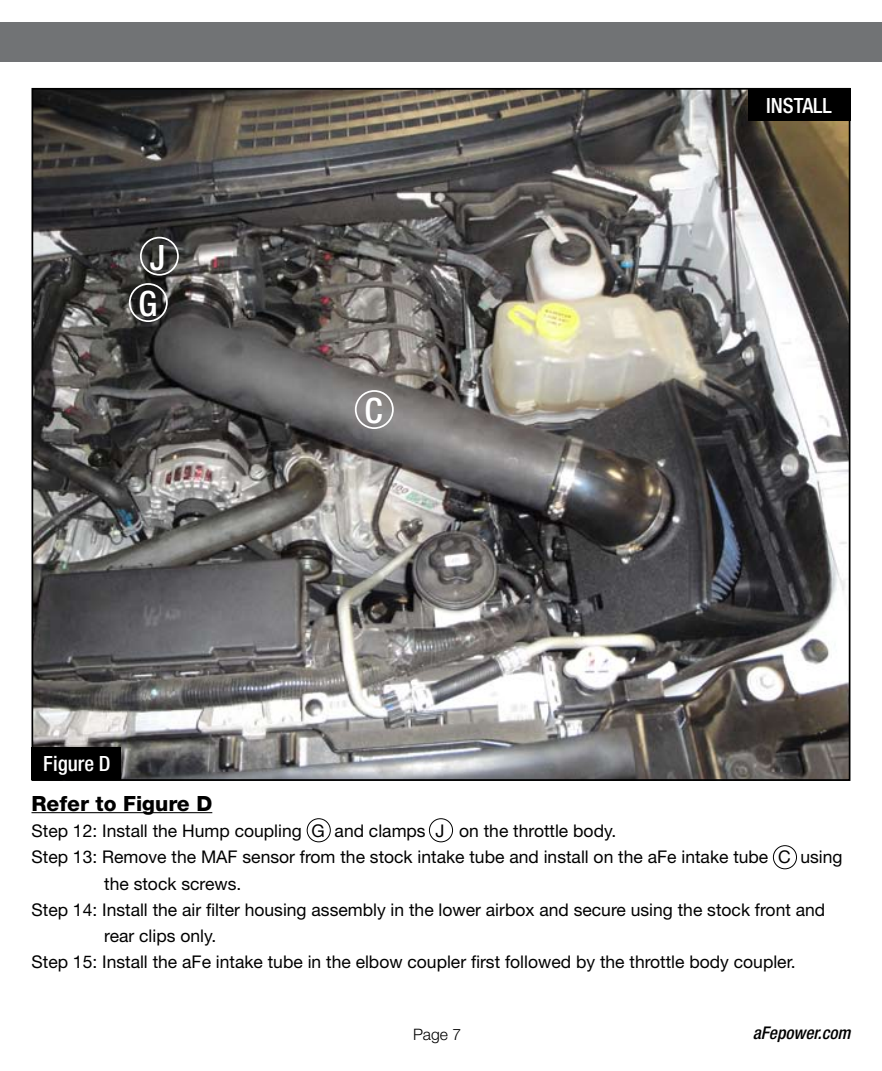
<style>
.page{position:relative;width:882px;height:1071px;background:#fff}
.page>*{position:absolute;margin:0;border:0;box-sizing:border-box;transform-origin:0 0}
.t1{font:500 condensed 35px "Helvetica Neue";color:#fff}
.t2{font:800 21px "Helvetica Neue";color:#000}
.t3{font:500 condensed 21px "Helvetica Neue";color:#fff}
.t4{font:17.5px "Helvetica Neue";color:#000}
.t5{font:italic 500 condensed 17.5px "Helvetica Neue";color:#000}
.t6{font:300 15.75px "Helvetica Neue";color:#000}
</style>
<div class="page">
<div style="left:0;top:23px;width:882px;height:39px;background:#717375"></div>
<hr style="left:32px;top:812px;width:180px;height:1px;background:#000">
<img style="left:35px;top:91px;width:812px;height:687px">
<div style="left:32px;top:747px;width:89px;height:33px;background:#000"></div>
<div style="left:748px;top:88px;width:102px;height:33px;background:#000"></div>
<div style="left:307px;top:818px;width:24px;height:24px;border:1px solid #000;border-radius:50%"></div>
<div style="left:773px;top:845px;width:24px;height:24px;border:1px solid #000;border-radius:50%"></div>
<div style="left:429px;top:818px;width:24px;height:24px;border:1px solid #000;border-radius:50%"></div>
<div style="left:355px;top:390px;width:39px;height:39px;border:2px solid #fff;border-radius:50%"></div>
<div style="left:129px;top:283px;width:39px;height:39px;border:2px solid #fff;border-radius:50%"></div>
<div style="left:140px;top:237px;width:39px;height:39px;border:2px solid #fff;border-radius:50%"></div>
<h1 class="t1" style="left:150px;top:237px;width:17px">J</h1>
<h1 class="t1" style="left:139px;top:283px;width:20px">G</h1>
<p class="t3" style="left:43px;top:751px;width:69px">Figure D</p>
<h1 class="t1" style="left:365px;top:390px;width:20px">C</h1>
<p class="t3" style="left:766px;top:93px;width:67px">INSTALL</p>
<p class="t2" style="left:32px;top:791px;width:182px">Refer to Figure D</p>
<p class="t4" style="left:32px;top:820px;width:586px">Step 12: Install the Hump coupling G and clamps J on the throttle body.</p>
<p class="t4" style="left:32px;top:847px;width:813px">Step 13: Remove the MAF sensor from the stock intake tube and install on the aFe intake tube C using</p>
<p class="t4" style="left:104px;top:873px;width:139px">the stock screws.</p>
<p class="t4" style="left:32px;top:899px;width:795px">Step 14: Install the air filter housing assembly in the lower airbox and secure using the stock front and</p>
<p class="t4" style="left:104px;top:925px;width:114px">rear clips only.</p>
<p class="t4" style="left:32px;top:952px;width:766px">Step 15: Install the aFe intake tube in the elbow coupler first followed by the throttle body coupler.</p>
<p class="t6" style="left:413px;top:1024px;width:50px">Page 7</p>
<p class="t5" style="left:753px;top:1023px;width:99px">aFepower.com</p>
</div>
